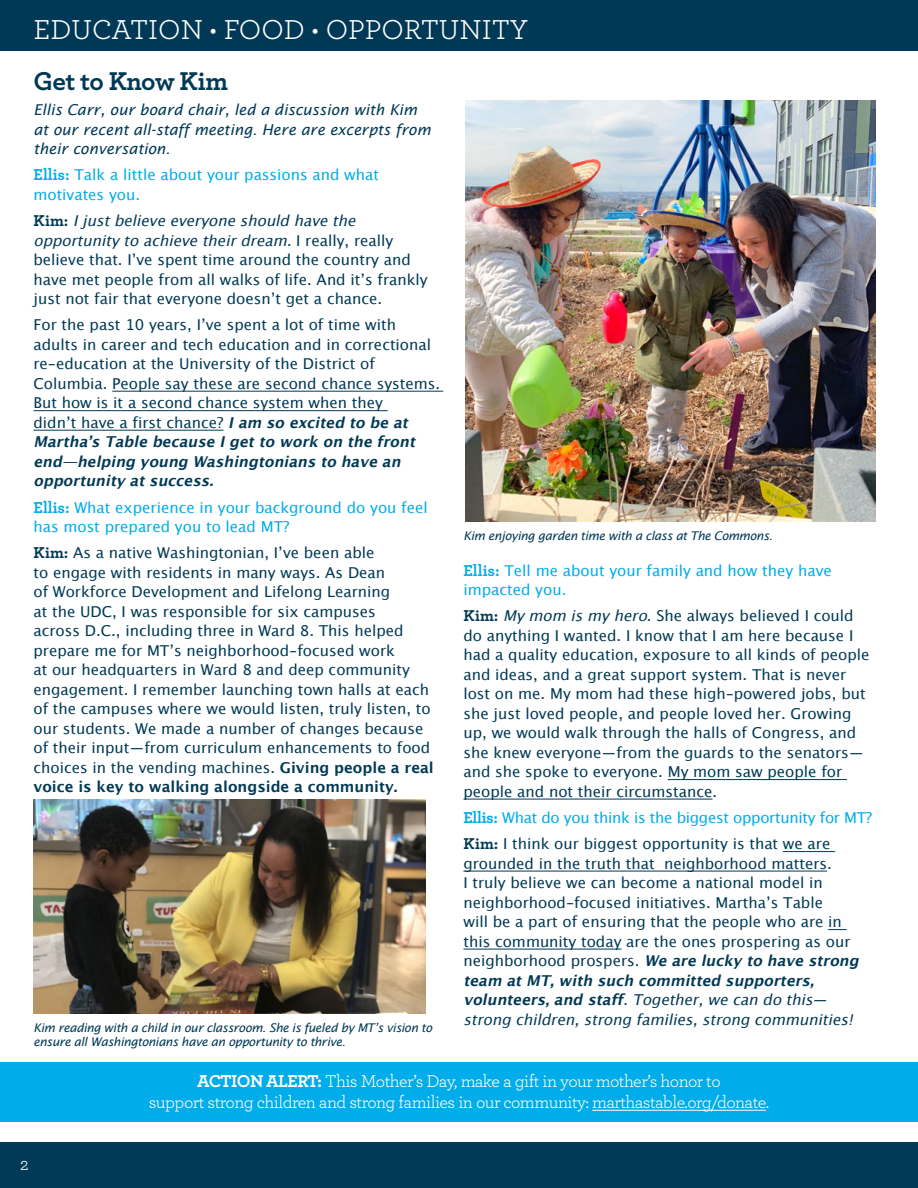
<style>
.page{position:relative;width:918px;height:1188px;background:#fff}
.page>*{position:absolute;margin:0;border:0;box-sizing:border-box;transform-origin:0 0}
.t1{font:28.65px "Archer";color:#fff}
.t2{font:700 27px "Archer";letter-spacing:-.02em;color:#003955}
.t3{font:18px/21px "Archer";letter-spacing:-.03em;color:#fff;text-align:center}
.t4{font:15px/19.5px "Lucida Grande";color:#003955}
.t5{font:15px/19.5px "Lucida Grande";color:#00ace9}
.t6{font:italic 15px/19.5px "Lucida Sans";color:#003955}
.t7{font:15px "Lucida Grande";letter-spacing:-.02em;color:#00ace9}
.paragraphs{font:italic 12px/14.4px "Lucida Sans";letter-spacing:-.03em;color:#003955}
.s1{font-family:"Archer";font-weight:700;font-size:16.5px}
.s2{font-style:italic}
.s3{font-weight:700;font-style:italic}
.s4{font-weight:700}
</style>
<div class="page">
<div style="left:0;top:1062px;width:918px;height:59px;background:#00ace9"></div>
<hr style="left:592px;top:1110px;width:174px;height:1px;background:#fff">
<div style="left:0;top:1143px;width:918px;height:45px;background:#003a57"></div>
<div style="left:0;top:0;width:918px;height:50px;background:#003955"></div>
<hr style="left:112px;top:391px;width:331px;height:1px;background:#003955">
<hr style="left:33px;top:410px;width:355px;height:1px;background:#003955">
<hr style="left:33px;top:430px;width:191px;height:1px;background:#003955">
<hr style="left:668px;top:779px;width:179px;height:1px;background:#003955">
<hr style="left:463px;top:799px;width:250px;height:1px;background:#003955">
<hr style="left:783px;top:851px;width:52px;height:1px;background:#003955">
<hr style="left:463px;top:871px;width:364px;height:1px;background:#003955">
<svg style="left:828px;top:929px;width:19px;height:1px"></svg>
<hr style="left:463px;top:949px;width:159px;height:1px;background:#003955">
<img style="left:33px;top:799px;width:392px;height:214px">
<img style="left:466px;top:100px;width:409px;height:421px">
<p class="t1" style="left:33px;top:10px;width:496px">EDUCATION • FOOD • OPPORTUNITY</p>
<p class="t2" style="left:33px;top:60px;width:196px">Get to Know Kim</p>
<p class="t6" style="left:33px;top:100px;width:399px">Ellis Carr, our board chair, led a discussion with Kim at our recent all-staff meeting. Here are excerpts from their conversation.</p>
<p class="t5" style="left:33px;top:166px;width:347px"><span class="s1">Ellis:</span> Talk a little about your passions and what motivates you.</p>
<p class="t4" style="left:33px;top:212px;width:396px"><span class="s1">K i m :</span> <span class="s2">Ij ustbelieveeveryoneshould havethe opportunityto achievetheirdream.</span>I r e a l l y , r e a l l y believe that. I’ve spent time around the country and have met people from all walks of life. And it’s frankly just not fair that everyone doesn’t get a chance.</p>
<p class="t4" style="left:33px;top:316px;width:408px">For the past 10 years, I’ve spent a lot of time with adults in career and tech education and in correctional re-education at the University of the District of Columbia. People say these are second chance systems.<br>But how is it a second chance system when they<br>didn’t have a first chance? <span class="s3">Iam so excited to be at Martha’s Table because Igetto work on the front end—helping young Washingtonians to have an opportunity atsuccess.</span></p>
<p class="t5" style="left:33px;top:498px;width:396px"><span class="s1">Ellis:</span> What experience in your background do you feel has most prepared you to lead MT?</p>
<p class="t4" style="left:33px;top:544px;width:402px"><span class="s1">Kim:</span> As a native Washingtonian, I’ve been able<br>to engage with residents in many ways. As Dean<br>of Workforce Development and Lifelong Learning<br>at the UDC, I was responsible for six campuses<br>across D.C., including three in Ward 8. This helped prepare me for MT’s neighborhood-focused work<br>at our headquarters in Ward 8 and deep community engagement. I remember launching town halls at each of the campuses where we would listen, truly listen, to our students. We made a number of changes because of their input—from curriculum enhancements to food choices in the vending machines. <span class="s4">Giving people a real voice is key to walking alongside a community.</span></p>
<p class="paragraphs" style="left:33px;top:1020px;width:400px">Kim reading with a child in our classroom. She is fueled by MT’s vision to ensure all Washingtonians have an opportunity to thrive.</p>
<p class="paragraphs" style="left:463px;top:528px;width:311px">Kim enjoying garden time with a class at The Commons.</p>
<p class="t5" style="left:463px;top:561px;width:370px"><span class="s1">Ellis:</span> Tell me about your family and how they have impacted you.</p>
<p class="t4" style="left:463px;top:607px;width:408px"><span class="s1">Kim:</span> <span class="s2">Mymom ismyhero</span>. She always believed I could do anything I wanted. I know that I am here because I had a quality education, exposure to all kinds of people and ideas, and a great support system. That is never lost on me. My mom had these high-powered jobs, but she just loved people, and people loved her. Growing up, we would walk through the halls of Congress, and she knew everyone—from the guards to the senators— and she spoke to everyone. My mom saw people for people and not their circumstance.</p>
<p class="t7" style="left:463px;top:807px;width:410px"><span class="s1">Ellis:</span> What do you think is the biggest opportunity for MT?</p>
<p class="t4" style="left:463px;top:835px;width:401px"><span class="s1">Kim:</span> I think our biggest opportunity is that we are grounded in the truth that neighborhood matters.<br>I truly believe we can become a national model in neighborhood-focused initiatives. Martha’s Table<br>will be a part of ensuring that the people who are in this community today are the ones prospering as our neighborhood prospers. <span class="s3">We are lucky to have strong team atMT,with such committed supporters, volunteers,and staff</span><span class="s2">.Together,we can do this</span>— <span class="s2">strong children,strong families,strong communities!</span></p>
<p class="t3" style="left:20px;top:1152px;width:10px">2</p>
<p class="t3" style="left:149px;top:1070px;width:622px"><span class="s4">ACTION ALERT:</span> This Mother’s Day, make a gift in your mother’s honor to<br>support strong children and strong families in our community: marthastable.org/donate.</p>
</div>
